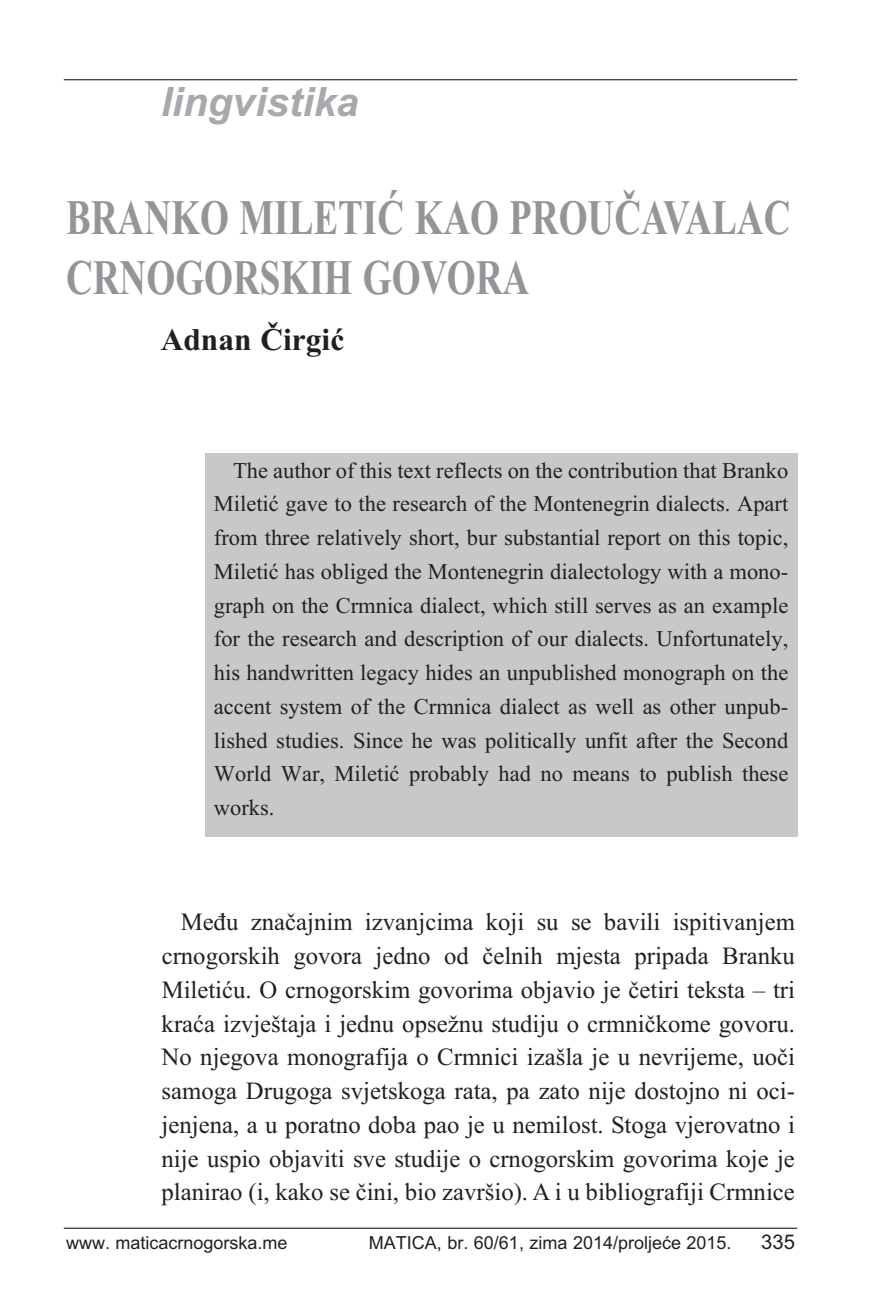
<style>
.page{position:relative;width:893px;height:1308px;background:#fff}
.page>*{position:absolute;margin:0;border:0;box-sizing:border-box;transform-origin:0 0}
.t1{font:700 49.5px/59.4px "Times New Roman";color:#939598;scale:.75 1}
.t2{font:italic 700 40.5px "Arial";color:#a8a9ad}
.t3{font:700 31.5px "Times New Roman";color:#231f20}
.t4{font:24.75px/33.8px "Times New Roman";color:#231f20;text-align:justify}
.t5{font:22.5px/33.8px "Times New Roman";color:#231f20;text-align:justify}
.t6{font:20.25px "Arial";color:#231f20}
.t7{font:18px "Arial";color:#231f20}
</style>
<div class="page">
<hr style="left:64px;top:1227px;width:733px;height:1px;background:#231f20">
<hr style="left:64px;top:79px;width:733px;height:1px;background:#231f20">
<div style="left:205px;top:453px;width:592px;height:383px;background:#c7c8ca"></div>
<h2 class="t2" style="left:161px;top:79px;width:200px">lingvistika</h2>
<h1 class="t1" style="left:66px;top:188px;width:967px">BRANKO MILETIĆ KAO PROUČAVALAC<br>CRNOGORSKIH GOVORA</h1>
<h3 class="t3" style="left:161px;top:320px;width:185px">Adnan Čirgić</h3>
<p class="t5" style="left:214px;top:453px;width:576px;text-indent:19px">The author of this text reflects on the contribution that Branko Miletić gave to the research of the Montenegrin dialects. Apart from three relatively short, bur substantial report on this topic, Miletić has obliged the Montenegrin dialectology with a mono&shy;graph on the Crmnica dialect, which still serves as an example for the research and description of our dialects. Unfortunately, his handwritten legacy hides an unpublished monograph on the accent system of the Crmnica dialect as well as other unpub&shy;lished studies. Since he was politically unfit after the Second World War, Miletić probably had no means to publish these works.</p>
<p class="t4" style="left:162px;top:904px;width:635px;text-indent:19px">Među značajnim izvanjcima koji su se bavili ispitivanjem crnogorskih govora jedno od čelnih mjesta pripada Branku Miletiću. O crnogorskim govorima objavio je četiri teksta – tri kraća izvještaja i jednu opsežnu studiju o crmničkome govoru.<br>No njegova monografija o Crmnici izašla je u nevrijeme, uoči samoga Drugoga svjetskoga rata, pa zato nije dostojno ni oci&shy;jenjena, a u poratno doba pao je u nemilost. Stoga vjerovatno i nije uspio objaviti sve studije o crnogorskim govorima koje je planirao (i, kako se čini, bio završio). A i u bibliografiji Crmnice</p>
<p class="t7" style="left:66px;top:1232px;width:223px">www. maticacrnogorska.me</p>
<p class="t7" style="left:369px;top:1232px;width:364px">MATICA, br. 60/61, zima 2014/proljeće 2015.</p>
<p class="t6" style="left:761px;top:1230px;width:35px">335</p>
</div>
